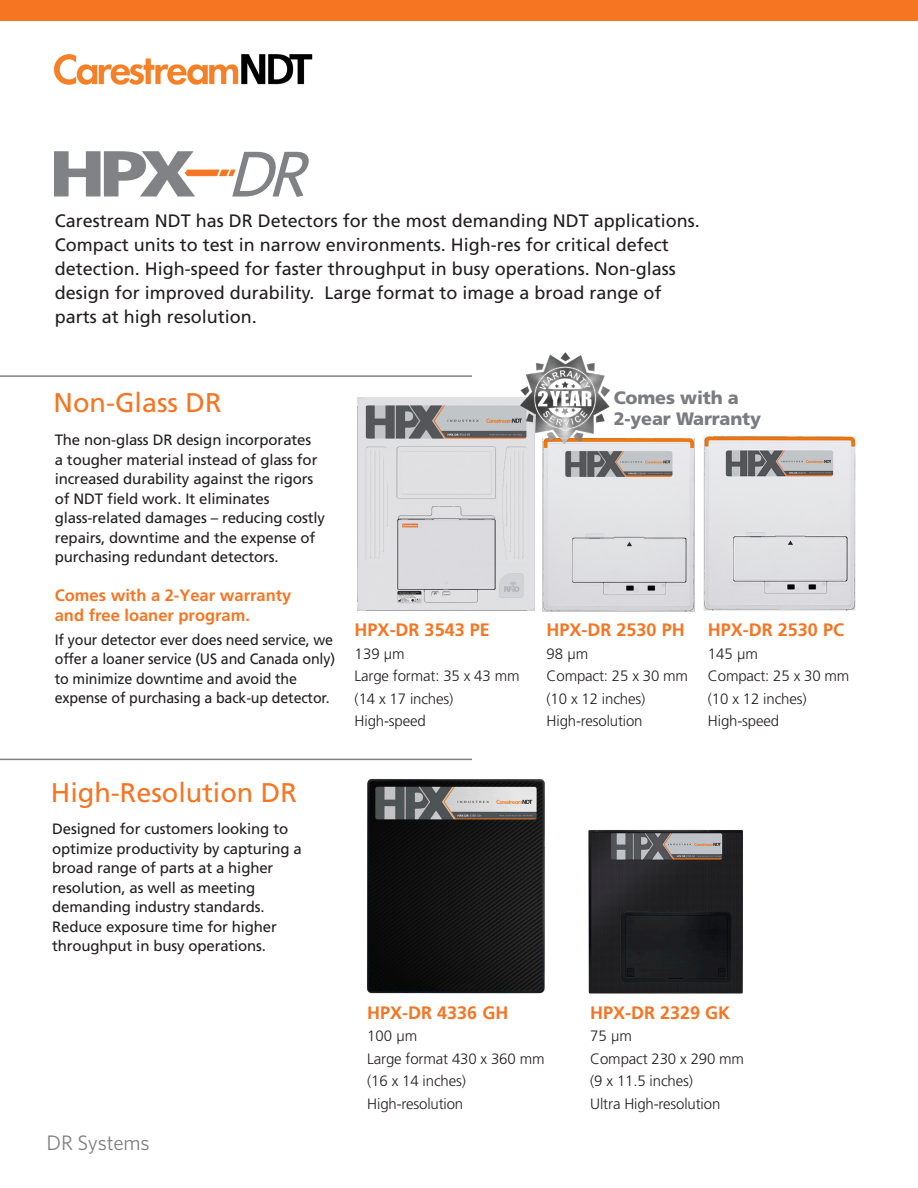
<style>
.page{position:relative;width:918px;height:1188px;background:#fff}
.page>*{position:absolute;margin:0;border:0;box-sizing:border-box;transform-origin:0 0}
.Bullets_2{font:27px "Frutiger LT Std";color:#f57523}
.t1{font:21px "Whitney K";letter-spacing:-.01em;color:#808083}
.t2{font:18px/24px "Frutiger LT Std";color:#231f20}
.t3{font:700 18px "Frutiger LT Std";color:#f57523}
.t4{font:900 18px/21px "Frutiger LT Std";letter-spacing:-.01em;color:#7a7c81}
.t5{font:700 16.5px/19.5px "Frutiger LT Std";color:#f57523}
.t6{font:15px/19.5px "Frutiger LT Std";letter-spacing:-.01em;color:#231f20}
.t7{font:300 15px/22.5px "Frutiger LT Std";letter-spacing:-.01em;color:#231f20}
.t8{font:15px/19.5px "Frutiger LT Std";letter-spacing:-.01em;color:#231f20;scale:.95 1}
</style>
<div class="page">
<img style="left:54px;top:54px;width:259px;height:31px">
<div style="left:0;top:0;width:918px;height:20px;background:#f57523"></div>
<img style="left:542px;top:438px;width:153px;height:174px">
<img style="left:357px;top:398px;width:178px;height:212px">
<img style="left:367px;top:778px;width:178px;height:216px">
<img style="left:703px;top:436px;width:153px;height:174px">
<img style="left:588px;top:830px;width:155px;height:164px">
<hr style="left:0;top:375px;width:472px;height:2px;background:#808083">
<hr style="left:0;top:759px;width:472px;height:1px;background:#808083">
<svg style="left:54px;top:151px;width:255px;height:46px"></svg>
<img style="left:516px;top:352px;width:97px;height:95px">
<p class="t2" style="left:55px;top:209px;width:647px">Carestream NDT has DR Detectors for the most demanding NDT applications.<br>Compact units to test in narrow environments. High-res for critical defect detection. High-speed for faster throughput in busy operations. Non-glass design for improved durability. Large format to image a broad range of parts at high resolution.</p>
<p class="Bullets_2" style="left:54px;top:387px;width:169px">Non-Glass DR</p>
<p class="t6" style="left:55px;top:430px;width:272px">The non-glass DR design incorporates<br>a tougher material instead of glass for increased durability against the rigors of NDT field work. It eliminates glass-related damages – reducing costly repairs, downtime and the expense of purchasing redundant detectors.</p>
<p class="t5" style="left:55px;top:586px;width:238px">Comes with a 2-Year warranty and free loaner program.</p>
<p class="t8" style="left:55px;top:630px;width:297px">If your detector ever does need service, we offer a loaner service (US and Canada only) to minimize downtime and avoid the expense of purchasing a back-up detector.</p>
<p class="Bullets_2" style="left:51px;top:776px;width:247px">High-Resolution DR</p>
<p class="t6" style="left:52px;top:820px;width:251px">Designed for customers looking to optimize productivity by capturing a broad range of parts at a higher resolution, as well as meeting demanding industry standards.<br>Reduce exposure time for higher throughput in busy operations.</p>
<p class="t1" style="left:47px;top:1131px;width:105px">DR Systems</p>
<p class="t4" style="left:614px;top:388px;width:149px">Comes with a<br>2-year Warranty</p>
<p class="t3" style="left:355px;top:619px;width:137px">HPX-DR 3543 PE</p>
<p class="t7" style="left:355px;top:642px;width:52px">139 μm</p>
<p class="t7" style="left:355px;top:665px;width:166px">Large format: 35 x 43 mm (14 x 17 inches)</p>
<p class="t7" style="left:355px;top:710px;width:73px">High-speed</p>
<p class="t3" style="left:547px;top:619px;width:140px">HPX-DR 2530 PH</p>
<p class="t7" style="left:547px;top:642px;width:43px">98 μm</p>
<p class="t7" style="left:547px;top:665px;width:143px">Compact: 25 x 30 mm (10 x 12 inches)</p>
<p class="t7" style="left:547px;top:710px;width:97px">High-resolution</p>
<p class="t3" style="left:708px;top:619px;width:138px">HPX-DR 2530 PC</p>
<p class="t7" style="left:708px;top:642px;width:52px">145 μm</p>
<p class="t7" style="left:708px;top:665px;width:143px">Compact: 25 x 30 mm (10 x 12 inches)</p>
<p class="t7" style="left:708px;top:710px;width:73px">High-speed</p>
<p class="t3" style="left:367px;top:1002px;width:143px">HPX-DR 4336 GH</p>
<p class="t7" style="left:367px;top:1025px;width:52px">100 μm</p>
<p class="t7" style="left:367px;top:1048px;width:179px">Large format 430 x 360 mm (16 x 14 inches)</p>
<p class="t7" style="left:367px;top:1093px;width:97px">High-resolution</p>
<p class="t3" style="left:590px;top:1002px;width:142px">HPX-DR 2329 GK</p>
<p class="t7" style="left:590px;top:1025px;width:43px">75 μm</p>
<p class="t7" style="left:590px;top:1048px;width:155px">Compact 230 x 290 mm (9 x 11.5 inches)</p>
<p class="t7" style="left:590px;top:1093px;width:132px">Ultra High-resolution</p>
</div>
